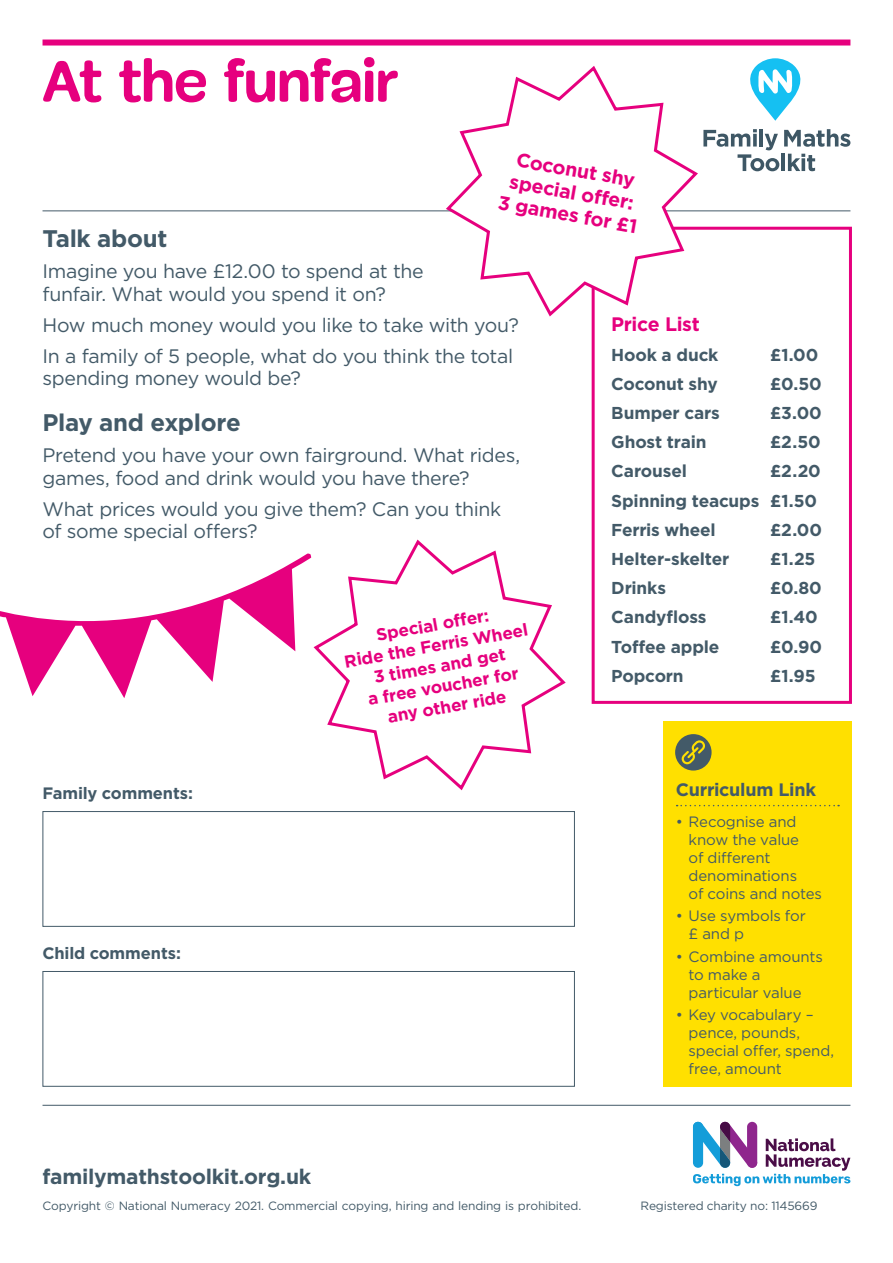
<style>
.page{position:relative;width:893px;height:1263px;background:#fff}
.page>*{position:absolute;margin:0;border:0;box-sizing:border-box;transform-origin:0 0}
.Page_Header_40pt{font:700 60px "Mija";letter-spacing:-.01em;color:#e6007e}
.Subheader_16pt{font:700 24px "Gotham";letter-spacing:-.015em;color:#435a68}
.Base_copyline_02{font:700 21px "Gotham";letter-spacing:-.015em;color:#435a68}
.Large_copy_13pt{font:19.5px/22.5px "Gotham";letter-spacing:-.02em;color:#435a68}
.Large_copy_13pt-2{font:700 19.5px/22.5px "Gotham";color:#e6007e;text-align:center}
.Small_copy_11_5pt{font:700 19.5px "Gotham";letter-spacing:-.015em;color:#e6007e}
.Curriculum_link_head{font:700 18px "Gotham";letter-spacing:-.015em;color:#435a68}
.Small_copy_11_5pt-2{font:700 17.25px "Gotham";letter-spacing:-.01em;color:#435a68}
.Small_copy_11_5pt-3{font:700 17.25px/20.7px "Gotham";color:#e6007e;text-align:center}
.Family___Child_comme{font:700 16.5px "Gotham";letter-spacing:-.01em;color:#435a68}
.Curriculum_link_copy{font:15px/18px "Gotham";letter-spacing:-.01em;color:#435a68}
.Base_copyline_02-2{font:12px "Gotham";letter-spacing:-.015em;color:#435a68}
</style>
<div class="page">
<svg style="left:693px;top:1122px;width:157px;height:64px"></svg>
<div style="left:43px;top:40px;width:807px;height:6px;background:#e6007e"></div>
<hr style="left:43px;top:210px;width:807px;height:1px;background:#435a68">
<hr style="left:43px;top:1105px;width:807px;height:1px;background:#435a68">
<div style="left:43px;top:811px;width:532px;height:116px;border:1px solid #435a68"></div>
<div style="left:43px;top:971px;width:532px;height:116px;border:1px solid #435a68"></div>
<div style="left:663px;top:721px;width:189px;height:366px;background:#ffe000"></div>
<div style="left:675px;top:734px;width:37px;height:36px;background:#435a68;border-radius:50%"></div>
<svg style="left:682px;top:740px;width:23px;height:24px"></svg>
<svg style="left:677px;top:805px;width:162px;height:1px"></svg>
<svg style="left:750px;top:58px;width:51px;height:63px"></svg>
<svg style="left:703px;top:129px;width:147px;height:42px"></svg>
<div style="left:592px;top:227px;width:260px;height:477px;border:3px solid #e6007e"></div>
<svg style="left:443px;top:66px;width:257px;height:253px"></svg>
<svg style="left:311px;top:539px;width:255px;height:252px"></svg>
<svg style="left:0;top:553px;width:311px;height:145px"></svg>
<p class="Page_Header_40pt" style="left:43px;top:49px;width:357px">At the funfair</p>
<p class="Large_copy_13pt-2" style="left:508px;top:146px;width:142px;rotate:10deg">Coconut shy special off er:<br>3 games for £1</p>
<p class="Subheader_16pt" style="left:43px;top:223px;width:127px">Talk about</p>
<p class="Large_copy_13pt" style="left:43px;top:260px;width:383px">Imagine you have £12.00 to spend at the funfair. What would you spend it on?</p>
<p class="Large_copy_13pt" style="left:43px;top:313px;width:478px">How much money would you like to take with you?</p>
<p class="Large_copy_13pt" style="left:43px;top:344px;width:472px">In a family of 5 people, what do you think the total spending money would be?</p>
<p class="Subheader_16pt" style="left:43px;top:407px;width:200px">Play and explore</p>
<p class="Large_copy_13pt" style="left:43px;top:444px;width:479px">Pretend you have your own fairground. What rides, games, food and drink would you have there?</p>
<p class="Large_copy_13pt" style="left:43px;top:497px;width:460px">What prices would you give them? Can you think of some special offers?</p>
<p class="Small_copy_11_5pt" style="left:611px;top:311px;width:90px">Price List</p>
<p class="Small_copy_11_5pt-2" style="left:611px;top:343px;width:109px">Hook a duck</p>
<p class="Small_copy_11_5pt-2" style="left:770px;top:343px;width:50px">£1.00</p>
<p class="Small_copy_11_5pt-2" style="left:611px;top:372px;width:108px">Coconut shy</p>
<p class="Small_copy_11_5pt-2" style="left:770px;top:372px;width:53px">£0.50</p>
<p class="Small_copy_11_5pt-2" style="left:611px;top:401px;width:110px">Bumper cars</p>
<p class="Small_copy_11_5pt-2" style="left:770px;top:401px;width:53px">£3.00</p>
<p class="Small_copy_11_5pt-2" style="left:611px;top:431px;width:97px">Ghost train</p>
<p class="Small_copy_11_5pt-2" style="left:770px;top:431px;width:52px">£2.50</p>
<p class="Small_copy_11_5pt-2" style="left:611px;top:460px;width:77px">Carousel</p>
<p class="Small_copy_11_5pt-2" style="left:770px;top:460px;width:52px">£2.20</p>
<p class="Small_copy_11_5pt-2" style="left:611px;top:489px;width:207px">Spinning teacups £1.50</p>
<p class="Small_copy_11_5pt-2" style="left:611px;top:518px;width:106px">Ferris wheel</p>
<p class="Small_copy_11_5pt-2" style="left:770px;top:518px;width:53px">£2.00</p>
<p class="Small_copy_11_5pt-2" style="left:611px;top:547px;width:120px">Helter-skelter</p>
<p class="Small_copy_11_5pt-2" style="left:770px;top:547px;width:47px">£1.25</p>
<p class="Small_copy_11_5pt-2" style="left:611px;top:577px;width:56px">Drinks</p>
<p class="Small_copy_11_5pt-2" style="left:770px;top:577px;width:53px">£0.80</p>
<p class="Small_copy_11_5pt-2" style="left:611px;top:606px;width:97px">Candyfloss</p>
<p class="Small_copy_11_5pt-2" style="left:770px;top:606px;width:49px">£1.40</p>
<p class="Small_copy_11_5pt-2" style="left:611px;top:635px;width:110px">Toffee apple</p>
<p class="Small_copy_11_5pt-2" style="left:770px;top:635px;width:53px">£0.90</p>
<p class="Small_copy_11_5pt-2" style="left:611px;top:664px;width:74px">Popcorn</p>
<p class="Small_copy_11_5pt-2" style="left:770px;top:664px;width:47px">£1.95</p>
<p class="Small_copy_11_5pt-3" style="left:339px;top:631px;width:188px;rotate:-10deg">Special off er:<br>Ride the Ferris Wheel<br>3 times and get<br>a free voucher for any other ride</p>
<p class="Family___Child_comme" style="left:43px;top:782px;width:152px">Family comments:</p>
<p class="Family___Child_comme" style="left:43px;top:942px;width:140px">Child comments:</p>
<p class="Curriculum_link_head" style="left:676px;top:778px;width:142px">Curriculum Link</p>
<p class="Curriculum_link_copy" style="left:689px;top:812px;width:135px;text-indent:-13px">• Recognise and know the value<br>of different denominations<br>of coins and notes</p>
<p class="Curriculum_link_copy" style="left:689px;top:907px;width:119px;text-indent:-13px">• Use symbols for £ and p</p>
<p class="Curriculum_link_copy" style="left:689px;top:947px;width:136px;text-indent:-13px">• Combine amounts to make a particular value</p>
<p class="Curriculum_link_copy" style="left:689px;top:1005px;width:147px;text-indent:-13px">• Key vocabulary – pence, pounds, special offer, spend, free, amount</p>
<p class="Base_copyline_02" style="left:43px;top:1163px;width:270px">familymathstoolkit.org.uk</p>
<p class="Base_copyline_02-2" style="left:43px;top:1198px;width:540px">Copyright © National Numeracy 2021. Commercial copying, hiring and lending is prohibited.</p>
<p class="Base_copyline_02-2" style="left:640px;top:1198px;width:178px">Registered charity no: 1145669</p>
</div>
